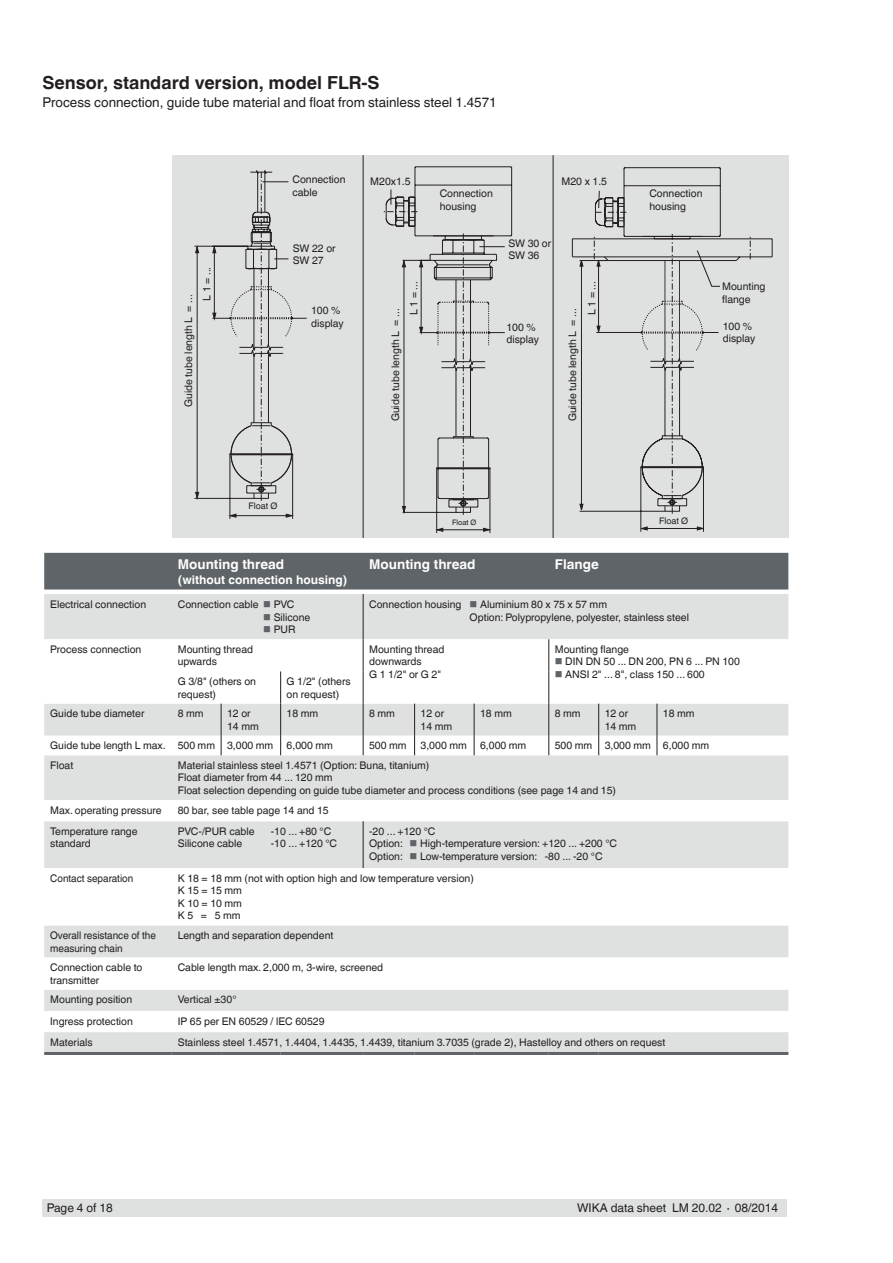
<style>
.page{position:relative;width:893px;height:1263px;background:#fff}
.page>*{position:absolute;margin:0;border:0;box-sizing:border-box;transform-origin:0 0}
.t1{font:700 18px "Helvetica World";color:#231f20}
.t2{font:13.5px "Helvetica World";color:#231f20}
.t3{font:700 13.5px "Helvetica World";color:#fff}
.t4{font:12px "Helvetica World";color:#231f20}
.t5{font:700 12px "Helvetica World";color:#fff}
.t6{font:10.5px/12.6px "Helvetica World";color:#231f20}
.t7{font:10.5px/12.6px "Helvetica World";color:#231f20;scale:.95 1}
.t8{font:9px "Helvetica World";color:#231f20}
.t9{font:7.5px "Helvetica World";color:#231f20}
</style>
<div class="page">
<div style="left:43px;top:1199px;width:744px;height:17px;background:#dee1e0"></div>
<div style="left:172px;top:155px;width:616px;height:383px;background:#dee1e0"></div>
<hr style="left:363px;top:155px;width:1px;height:383px;background:#231f20">
<svg style="left:195px;top:170px;width:112px;height:349px"></svg>
<svg style="left:384px;top:166px;width:128px;height:367px"></svg>
<hr style="left:641px;top:467px;width:1px;height:65px;background:#231f20">
<hr style="left:703px;top:467px;width:1px;height:65px;background:#231f20">
<hr style="left:642px;top:528px;width:61px;height:1px;background:#231f20">
<svg style="left:641px;top:526px;width:7px;height:4px"></svg>
<svg style="left:697px;top:526px;width:6px;height:4px"></svg>
<svg style="left:572px;top:167px;width:201px;height:347px"></svg>
<hr style="left:553px;top:155px;width:1px;height:383px;background:#231f20">
<div style="left:44px;top:553px;width:744px;height:36px;background:#5e6468"></div>
<div style="left:44px;top:594px;width:744px;height:142px;background:#dee1e0"></div>
<svg style="left:44px;top:639px;width:744px;height:65px"></svg>
<svg style="left:44px;top:736px;width:744px;height:275px;fill:#dee1e0"></svg>
<div style="left:44px;top:1032px;width:744px;height:20px;background:#dee1e0"></div>
<hr style="left:363px;top:594px;width:1px;height:45px;background:#231f20">
<hr style="left:363px;top:639px;width:1px;height:32px;background:#231f20">
<hr style="left:363px;top:671px;width:1px;height:33px;background:#231f20">
<hr style="left:548px;top:639px;width:1px;height:32px;background:#231f20">
<hr style="left:548px;top:671px;width:1px;height:33px;background:#231f20">
<hr style="left:221px;top:704px;width:1px;height:32px;background:#231f20">
<hr style="left:280px;top:704px;width:1px;height:32px;background:#231f20">
<hr style="left:363px;top:704px;width:1px;height:32px;background:#231f20">
<hr style="left:414px;top:704px;width:1px;height:32px;background:#231f20">
<hr style="left:474px;top:704px;width:1px;height:32px;background:#231f20">
<hr style="left:548px;top:704px;width:1px;height:32px;background:#231f20">
<hr style="left:598px;top:704px;width:1px;height:32px;background:#231f20">
<hr style="left:657px;top:704px;width:1px;height:32px;background:#231f20">
<svg style="left:221px;top:736px;width:1px;height:19px"></svg>
<svg style="left:280px;top:736px;width:1px;height:19px"></svg>
<svg style="left:363px;top:736px;width:1px;height:19px"></svg>
<svg style="left:414px;top:736px;width:1px;height:19px"></svg>
<svg style="left:474px;top:736px;width:1px;height:19px"></svg>
<svg style="left:548px;top:736px;width:1px;height:19px"></svg>
<svg style="left:598px;top:736px;width:1px;height:19px"></svg>
<svg style="left:657px;top:736px;width:1px;height:19px"></svg>
<hr style="left:363px;top:821px;width:1px;height:47px;background:#231f20">
<hr style="left:44px;top:1052px;width:128px;height:3px;background:#5e6468">
<hr style="left:172px;top:1052px;width:49px;height:3px;background:#5e6468">
<hr style="left:221px;top:1052px;width:60px;height:3px;background:#5e6468">
<hr style="left:281px;top:1052px;width:82px;height:3px;background:#5e6468">
<hr style="left:363px;top:1052px;width:52px;height:3px;background:#5e6468">
<hr style="left:415px;top:1052px;width:59px;height:3px;background:#5e6468">
<hr style="left:474px;top:1052px;width:75px;height:3px;background:#5e6468">
<hr style="left:549px;top:1052px;width:50px;height:3px;background:#5e6468">
<hr style="left:599px;top:1052px;width:58px;height:3px;background:#5e6468">
<hr style="left:657px;top:1052px;width:131px;height:3px;background:#5e6468">
<hr style="left:280px;top:671px;width:1px;height:33px;background:#231f20">
<svg style="left:264px;top:601px;width:6px;height:6px"></svg>
<svg style="left:264px;top:614px;width:6px;height:6px"></svg>
<svg style="left:264px;top:626px;width:6px;height:6px"></svg>
<svg style="left:470px;top:601px;width:7px;height:6px"></svg>
<svg style="left:556px;top:658px;width:6px;height:7px"></svg>
<svg style="left:556px;top:671px;width:6px;height:6px"></svg>
<svg style="left:410px;top:840px;width:7px;height:7px"></svg>
<svg style="left:410px;top:853px;width:7px;height:6px"></svg>
<h1 class="t1" style="left:43px;top:68px;width:339px">Sensor, standard version, model FLR-S</h1>
<p class="t2" style="left:43px;top:92px;width:456px">Process connection, guide tube material and float from stainless steel 1.4571</p>
<p class="t6" style="left:178px;top:301px;width:36px;line-height:18.5px;text-indent:-106px;rotate:-90deg">Guide tube length L = ...<br>L 1 = ...</p>
<p class="t6" style="left:292px;top:172px;width:55px">Connection cable</p>
<p class="t6" style="left:293px;top:240px;width:44px">SW 22 or<br>SW 27</p>
<p class="t6" style="left:311px;top:303px;width:34px">100 % display</p>
<p class="t6" style="left:370px;top:174px;width:42px">M20x1.5</p>
<p class="t6" style="left:385px;top:315px;width:36px;line-height:18.5px;text-indent:-106px;rotate:-90deg">Guide tube length L = ...<br>L 1 = ...</p>
<p class="t6" style="left:440px;top:186px;width:55px">Connection housing</p>
<p class="t6" style="left:561px;top:174px;width:47px">M20 x 1.5</p>
<p class="t6" style="left:508px;top:235px;width:44px">SW 30 or<br>SW 36</p>
<p class="t6" style="left:506px;top:319px;width:34px">100 % display</p>
<p class="t6" style="left:561px;top:315px;width:36px;line-height:19.5px;text-indent:-106px;rotate:-90deg">Guide tube length L = ...<br>L 1 = ...</p>
<p class="t6" style="left:649px;top:186px;width:55px">Connection housing</p>
<p class="t6" style="left:722px;top:279px;width:45px">Mounting flange</p>
<p class="t6" style="left:723px;top:318px;width:34px">100 % display</p>
<p class="t8" style="left:249px;top:499px;width:31px">Float Ø</p>
<p class="t3" style="left:178px;top:553px;width:108px">Mounting thread</p>
<p class="t5" style="left:178px;top:569px;width:171px">(without connection housing)</p>
<p class="t9" style="left:452px;top:516px;width:26px">Float Ø</p>
<p class="t8" style="left:659px;top:514px;width:31px">Float Ø</p>
<p class="t3" style="left:369px;top:553px;width:108px">Mounting thread</p>
<p class="t3" style="left:555px;top:553px;width:45px">Flange</p>
<p class="t6" style="left:50px;top:596px;width:97px">Electrical connection</p>
<p class="t6" style="left:178px;top:597px;width:82px">Connection cable</p>
<p class="t6" style="left:274px;top:597px;width:38px">PVC<br>Silicone<br>PUR</p>
<p class="t6" style="left:369px;top:597px;width:94px">Connection housing</p>
<p class="t6" style="left:470px;top:597px;width:221px;text-indent:10px">Aluminium 80 x 75 x 57 mm<br>Option: Polypropylene, polyester, stainless steel</p>
<p class="t6" style="left:50px;top:642px;width:93px">Process connection</p>
<p class="t6" style="left:178px;top:642px;width:77px">Mounting thread upwards</p>
<p class="t6" style="left:369px;top:642px;width:77px">Mounting thread downwards<br>G 1 1/2" or G 2"</p>
<p class="t6" style="left:565px;top:642px;width:176px;text-indent:-10px">Mounting flange<br>DIN DN 50 ... DN 200, PN 6 ... PN 100<br>ANSI 2" ... 8", class 150 ... 600</p>
<p class="t6" style="left:178px;top:674px;width:80px">G 3/8" (others on request)</p>
<p class="t6" style="left:287px;top:674px;width:66px">G 1/2" (others on request)</p>
<p class="t6" style="left:50px;top:706px;width:96px">Guide tube diameter</p>
<p class="t6" style="left:178px;top:706px;width:27px">8 mm</p>
<p class="t6" style="left:227px;top:706px;width:33px">12 or<br>14 mm</p>
<p class="t6" style="left:287px;top:706px;width:33px">18 mm</p>
<p class="t6" style="left:369px;top:706px;width:27px">8 mm</p>
<p class="t6" style="left:421px;top:706px;width:33px">12 or<br>14 mm</p>
<p class="t6" style="left:480px;top:706px;width:33px">18 mm</p>
<p class="t6" style="left:555px;top:706px;width:27px">8 mm</p>
<p class="t6" style="left:605px;top:706px;width:33px">12 or<br>14 mm</p>
<p class="t6" style="left:663px;top:706px;width:33px">18 mm</p>
<p class="t6" style="left:50px;top:738px;width:225px">Guide tube length L max. 500 mm 3,000 mm</p>
<p class="t6" style="left:287px;top:738px;width:48px">6,000 mm</p>
<p class="t6" style="left:369px;top:738px;width:39px">500 mm</p>
<p class="t6" style="left:421px;top:738px;width:48px">3,000 mm</p>
<p class="t6" style="left:480px;top:738px;width:48px">6,000 mm</p>
<p class="t6" style="left:555px;top:738px;width:156px">500 mm 3,000 mm 6,000 mm</p>
<p class="t6" style="left:50px;top:758px;width:25px">Float</p>
<p class="t6" style="left:178px;top:758px;width:440px">Material stainless steel 1.4571 (Option: Buna, titanium)<br>Float diameter from 44 ... 120 mm<br>Float selection depending on guide tube diameter and process conditions (see page 14 and 15)</p>
<p class="t6" style="left:50px;top:802px;width:113px">Max. operating pressure</p>
<p class="t6" style="left:178px;top:802px;width:153px">80 bar, see table page 14 and 15</p>
<p class="t6" style="left:50px;top:824px;width:89px">Temperature range standard</p>
<p class="t6" style="left:178px;top:824px;width:78px">PVC-/PUR cable</p>
<p class="t6" style="left:271px;top:824px;width:62px">-10 ... +80 °C</p>
<p class="t6" style="left:369px;top:824px;width:68px">-20 ... +120 °C<br>Option:</p>
<p class="t6" style="left:178px;top:836px;width:66px">Silicone cable</p>
<p class="t6" style="left:271px;top:836px;width:68px">-10 ... +120 °C</p>
<p class="t6" style="left:420px;top:836px;width:199px">High-temperature version: +120 ... +200 °C</p>
<p class="t6" style="left:369px;top:849px;width:35px">Option:</p>
<p class="t6" style="left:420px;top:849px;width:184px">Low-temperature version: -80 ... -20 °C</p>
<p class="t7" style="left:50px;top:870px;width:89px">Contact separation</p>
<p class="t6" style="left:178px;top:870px;width:298px">K 18 = 18 mm (not with option high and low temperature version)<br>K 15 = 15 mm<br>K 10 = 10 mm<br>K 5 = 5 mm</p>
<p class="t7" style="left:50px;top:928px;width:113px">Overall resistance of the measuring chain</p>
<p class="t6" style="left:178px;top:928px;width:157px">Length and separation dependent</p>
<p class="t6" style="left:50px;top:960px;width:94px">Connection cable to transmitter</p>
<p class="t6" style="left:178px;top:960px;width:207px">Cable length max. 2,000 m, 3-wire, screened</p>
<p class="t6" style="left:50px;top:992px;width:84px">Mounting position</p>
<p class="t6" style="left:178px;top:992px;width:60px">Vertical ±30°</p>
<p class="t6" style="left:50px;top:1013px;width:84px">Ingress protection</p>
<p class="t6" style="left:178px;top:1013px;width:148px">IP 65 per EN 60529 / lEC 60529</p>
<p class="t6" style="left:50px;top:1035px;width:44px">Materials</p>
<p class="t6" style="left:178px;top:1035px;width:489px">Stainless steel 1.4571, 1.4404, 1.4435, 1.4439, titanium 3.7035 (grade 2), Hastelloy and others on request</p>
<p class="t4" style="left:47px;top:1198px;width:68px">Page 4 of 18</p>
<p class="t4" style="left:577px;top:1198px;width:202px">WIKA data sheet LM 20.02 ∙ 08/2014</p>
</div>
